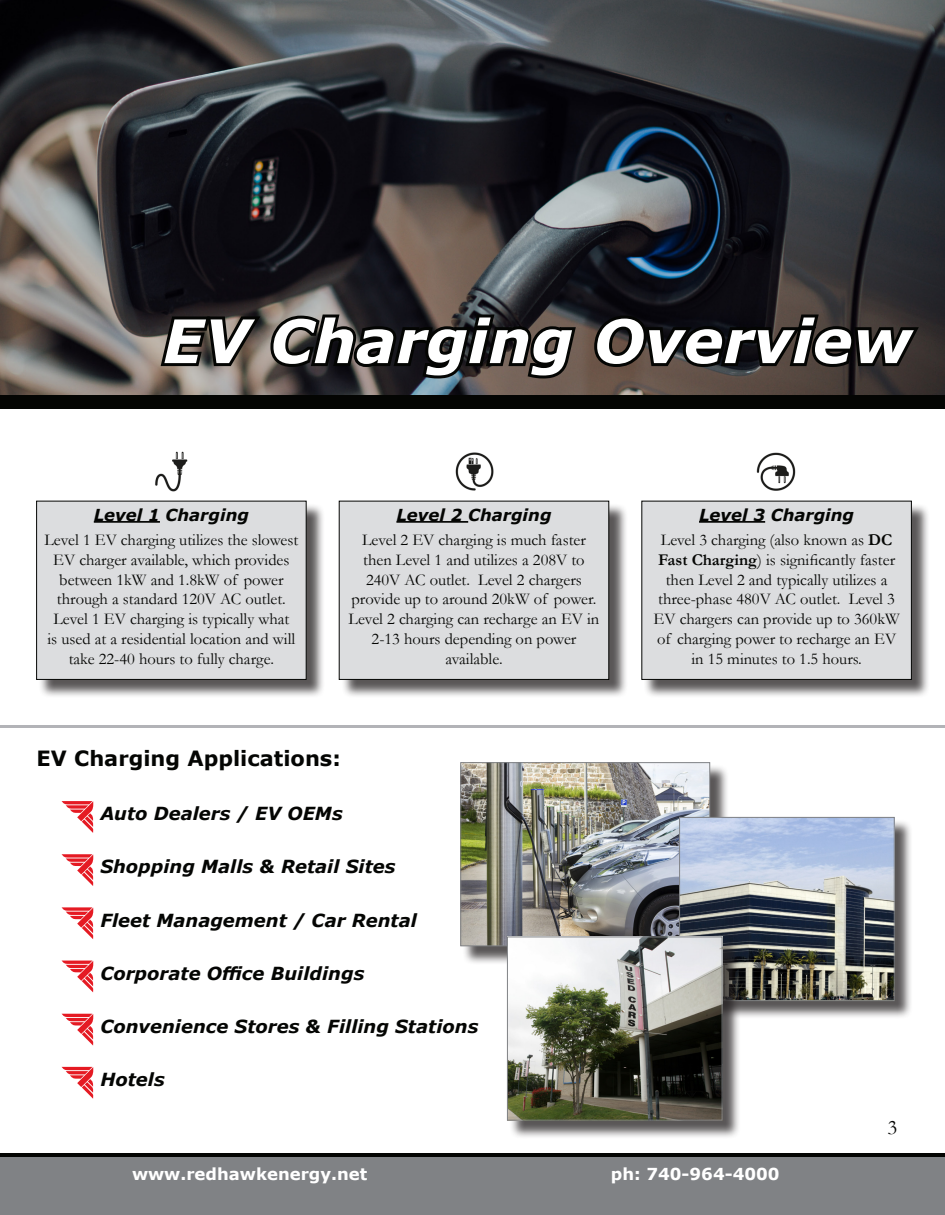
<style>
.page{position:relative;width:945px;height:1215px;background:#fff}
.page>*{position:absolute;margin:0;border:0;box-sizing:border-box;transform-origin:0 0}
.t1{font:italic 700 60px "Verdana";color:#fff}
.t2{font:700 21px "Verdana";color:#040503}
.t3{font:21px "Garamond";color:#040503}
.t4{font:italic 700 18px "Verdana";color:#040503}
.t5{font:16.5px/19.8px "Garamond";color:#040503;text-align:center}
.t6{font:italic 700 16.5px "Verdana";color:#040503}
.t7{font:700 16.5px "Verdana";color:#fff}
.s1{font-weight:700}
</style>
<div class="page">
<div style="left:0;top:1157px;width:945px;height:58px;background:#808285"></div>
<hr style="left:0;top:1153px;width:945px;height:4px;background:#040503">
<img style="left:0;top:0;width:945px;height:395px">
<div style="left:0;top:395px;width:945px;height:14px;background:#040503"></div>
<hr style="left:0;top:725px;width:945px;height:3px;background:#b2b3b7">
<svg style="left:157px;top:310px;width:423px;height:72px;background:#383432"></svg>
<svg style="left:590px;top:310px;width:334px;height:66px;background:#24201e"></svg>
<div style="left:463px;top:765px;width:266px;height:200px;background:#231f20;opacity:.75"></div>
<img style="left:462px;top:764px;width:246px;height:180px">
<div style="left:460px;top:762px;width:250px;height:184px;border:1px solid #808285"></div>
<div style="left:681px;top:819px;width:232px;height:201px;background:#231f20;opacity:.75"></div>
<img style="left:681px;top:819px;width:212px;height:180px">
<div style="left:679px;top:817px;width:216px;height:184px;border:1px solid #808285"></div>
<div style="left:509px;top:939px;width:232px;height:200px;background:#231f20;opacity:.75"></div>
<img style="left:509px;top:939px;width:211px;height:180px">
<div style="left:507px;top:937px;width:215px;height:184px;border:1px solid #808285"></div>
<div style="left:38px;top:503px;width:287px;height:195px;background:#231f20;opacity:.75"></div>
<div style="left:36px;top:501px;width:271px;height:179px;background:#dcdddf;border:1px solid #040503"></div>
<div style="left:341px;top:503px;width:287px;height:195px;background:#231f20;opacity:.75"></div>
<div style="left:339px;top:501px;width:270px;height:179px;background:#dcdddf;border:1px solid #040503"></div>
<div style="left:644px;top:503px;width:286px;height:195px;background:#231f20;opacity:.75"></div>
<div style="left:641px;top:501px;width:271px;height:179px;background:#dcdddf;border:1px solid #040503"></div>
<hr style="left:94px;top:521px;width:66px;height:2px;background:#040503">
<hr style="left:396px;top:521px;width:72px;height:2px;background:#040503">
<hr style="left:699px;top:521px;width:66px;height:2px;background:#040503">
<img style="left:155px;top:451px;width:33px;height:41px">
<img style="left:455px;top:452px;width:39px;height:39px">
<img style="left:756px;top:452px;width:40px;height:39px">
<svg style="left:62px;top:801px;width:31px;height:32px"></svg>
<svg style="left:62px;top:854px;width:31px;height:32px"></svg>
<svg style="left:62px;top:907px;width:31px;height:32px"></svg>
<svg style="left:62px;top:961px;width:31px;height:31px"></svg>
<svg style="left:62px;top:1014px;width:31px;height:32px"></svg>
<svg style="left:62px;top:1067px;width:31px;height:32px"></svg>
<p class="t1" style="left:163px;top:299px;width:750px">EV Charging Overview</p>
<p class="t6" style="left:94px;top:503px;width:157px">Level 1 Charging</p>
<p class="t6" style="left:396px;top:503px;width:157px">Level 2 Charging</p>
<p class="t6" style="left:699px;top:503px;width:157px">Level 3 Charging</p>
<p class="t5" style="left:44px;top:529px;width:255px">Level 1 EV charging utilizes the slowest EV charger available, which provides between 1kW and 1.8kW of power through a standard 120V AC outlet.<br>Level 1 EV charging is typically what<br>is used at a residential location and will take 22-40 hours to fully charge.</p>
<p class="t5" style="left:349px;top:529px;width:252px">Level 2 EV charging is much faster then Level 1 and utilizes a 208V to<br>240V AC outlet. Level 2 chargers provide up to around 20kW of power.<br>Level 2 charging can recharge an EV in<br>2-13 hours depending on power available.</p>
<p class="t5" style="left:654px;top:529px;width:248px">Level 3 charging (also known as <span class="s1">DC Fast Charging</span>) is significantly faster then Level 2 and typically utilizes a three-phase 480V AC outlet. Level 3<br>EV chargers can provide up to 360kW of charging power to recharge an EV in 15 minutes to 1.5 hours.</p>
<p class="t2" style="left:37px;top:744px;width:306px">EV Charging Applications:</p>
<p class="t4" style="left:100px;top:801px;width:244px">Auto Dealers / EV OEMs</p>
<p class="t4" style="left:100px;top:854px;width:297px">Shopping Malls &amp; Retail Sites</p>
<p class="t4" style="left:100px;top:907px;width:318px">Fleet Management / Car Rental</p>
<p class="t4" style="left:100px;top:960px;width:266px">Corporate Office Buildings</p>
<p class="t4" style="left:100px;top:1014px;width:380px">Convenience Stores &amp; Filling Stations</p>
<p class="t4" style="left:100px;top:1067px;width:66px">Hotels</p>
<p class="t7" style="left:132px;top:1163px;width:237px">www.redhawkenergy.net</p>
<p class="t7" style="left:611px;top:1163px;width:170px">ph: 740-964-4000</p>
<p class="t3" style="left:887px;top:1113px;width:11px">3</p>
</div>
